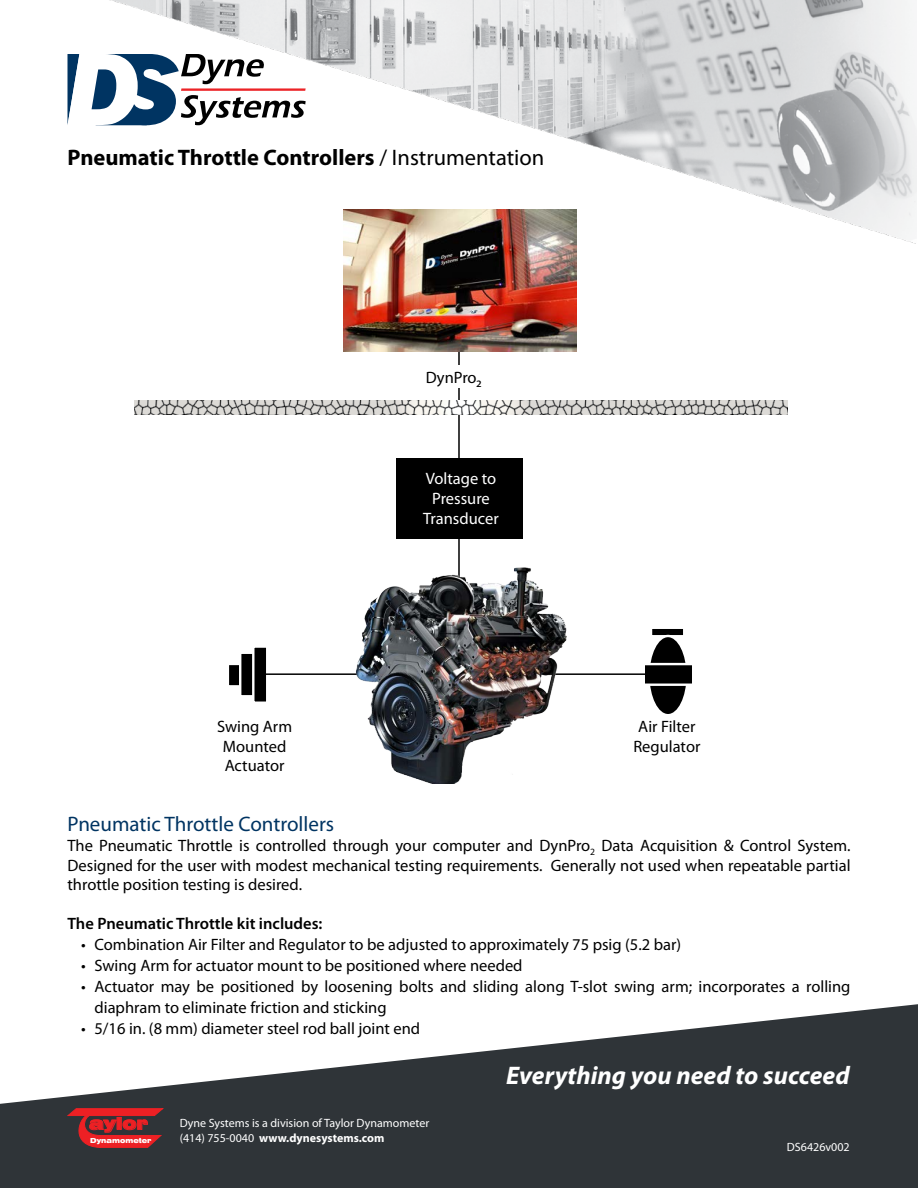
<style>
.page{position:relative;width:918px;height:1188px;background:#fff}
.page>*{position:absolute;margin:0;border:0;box-sizing:border-box;transform-origin:0 0}
.Footer_Heading_-_Eve{font:italic 700 25.5px "Myriad Pro";color:#fff}
.t1{font:700 22.5px "Myriad Pro";color:#000}
.t2{font:21px "Myriad Pro";color:#003462}
.t3{font:16.5px/19.8px "Myriad Pro";color:#000;text-align:justify}
.t4{font:600 16.5px "Myriad Pro";color:#000}
.t5{font:16.5px "Myriad Pro";color:#fff}
.t6{font:900 expanded 16.5px "Swiss 721 BT";color:#ed2024}
.Footer_-_Address_-_L{font:12px "Myriad Pro";color:#fff}
.Footer_-_Address_-_L-2{font:700 12px "Myriad Pro";color:#fff}
.t7{font:900 expanded 6.9px "Swiss 721 BT";color:#fff;scale:.91 1}
.s1{font-weight:400}
</style>
<div class="page">
<svg style="left:0;top:1004px;width:918px;height:184px;fill:#2f3438"></svg>
<svg style="left:68px;top:1108px;width:95px;height:40px;background:#92292d"></svg>
<svg style="left:68px;top:54px;width:39px;height:71px"></svg>
<img style="left:107px;top:0;width:810px;height:243px">
<hr style="left:458px;top:348px;width:2px;height:240px;background:#000">
<div style="left:396px;top:458px;width:127px;height:80px;background:#000"></div>
<div style="left:228px;top:664px;width:32px;height:22px;background:#000"></div>
<div style="left:227px;top:663px;width:34px;height:25px;border:2px solid #fff"></div>
<div style="left:240px;top:653px;width:26px;height:43px;background:#000"></div>
<div style="left:239px;top:652px;width:29px;height:45px;border:2px solid #fff"></div>
<div style="left:253px;top:647px;width:14px;height:56px;background:#000"></div>
<div style="left:252px;top:645px;width:16px;height:59px;border:2px solid #fff"></div>
<div style="left:651px;top:628px;width:33px;height:8px;background:#000"></div>
<div style="left:650px;top:627px;width:35px;height:10px;border:2px solid #fff"></div>
<svg style="left:648px;top:636px;width:40px;height:79px;background:#1a1a1a"></svg>
<div style="left:647px;top:635px;width:42px;height:81px;border:2px solid #fff;border-radius:50%"></div>
<div style="left:644px;top:664px;width:49px;height:21px;background:#000"></div>
<div style="left:643px;top:663px;width:51px;height:23px;border:2px solid #fff"></div>
<hr style="left:259px;top:673px;width:399px;height:2px;background:#000">
<img style="left:135px;top:400px;width:653px;height:15px">
<img style="left:343px;top:210px;width:233px;height:141px">
<img style="left:355px;top:565px;width:212px;height:218px">
<div style="left:412px;top:365px;width:83px;height:23px;background:#fff"></div>
<p class="t1" style="left:68px;top:142px;width:478px">Pneumatic Throttle Controllers <span class="s1">/ Instrumentation</span></p>
<p class="t3" style="left:426px;top:367px;width:58px">DynPro2</p>
<p class="t3" style="left:217px;top:716px;width:77px;text-align:center">Swing Arm<br>Mounted<br>Actuator</p>
<p class="t5" style="left:426px;top:468px;width:72px">Voltage to</p>
<p class="t5" style="left:432px;top:488px;width:59px">Pressure</p>
<p class="t5" style="left:423px;top:508px;width:77px">Transducer</p>
<p class="t3" style="left:638px;top:716px;width:59px">Air Filter</p>
<p class="t3" style="left:633px;top:736px;width:69px">Regulator</p>
<p class="t2" style="left:68px;top:811px;width:268px">Pneumatic Throttle Controllers</p>
<p class="t3" style="left:68px;top:835px;width:785px">The Pneumatic Throttle is controlled through your computer and DynPro<sub>2</sub> Data Acquisition &amp; Control System.<br>Designed for the user with modest mechanical testing requirements. Generally not used when repeatable partial throttle position testing is desired.</p>
<p class="t4" style="left:68px;top:913px;width:257px">The Pneumatic Throttle kit includes:</p>
<p class="t3" style="left:81px;top:935px;width:602px">• Combination Air Filter and Regulator to be adjusted to approximately 75 psig (5.2 bar)</p>
<p class="t3" style="left:81px;top:956px;width:443px">• Swing Arm for actuator mount to be positioned where needed</p>
<p class="t3" style="left:94px;top:976px;width:757px;line-height:21px;text-indent:-14px">• Actuator may be positioned by loosening bolts and sliding along T-slot swing arm; incorporates a rolling diaphram to eliminate friction and sticking</p>
<p class="t3" style="left:81px;top:1019px;width:341px">• 5/16 in. (8 mm) diameter steel rod ball joint end</p>
<p class="t6" style="left:89px;top:1114px;width:60px">aylor</p>
<p class="t7" style="left:90px;top:1136px;width:69px">Dynamometer</p>
<p class="Footer_-_Address_-_L" style="left:180px;top:1115px;width:251px">Dyne Systems is a division of Taylor Dynamometer</p>
<p class="Footer_-_Address_-_L-2" style="left:180px;top:1130px;width:206px"><span class="s1">(414) 755-0040</span> www.dynesystems.com</p>
<p class="Footer_Heading_-_Eve" style="left:506px;top:1059px;width:345px">Everything you need to succeed</p>
<p class="Footer_-_Address_-_L" style="left:787px;top:1140px;width:64px">DS6426v002</p>
</div>
